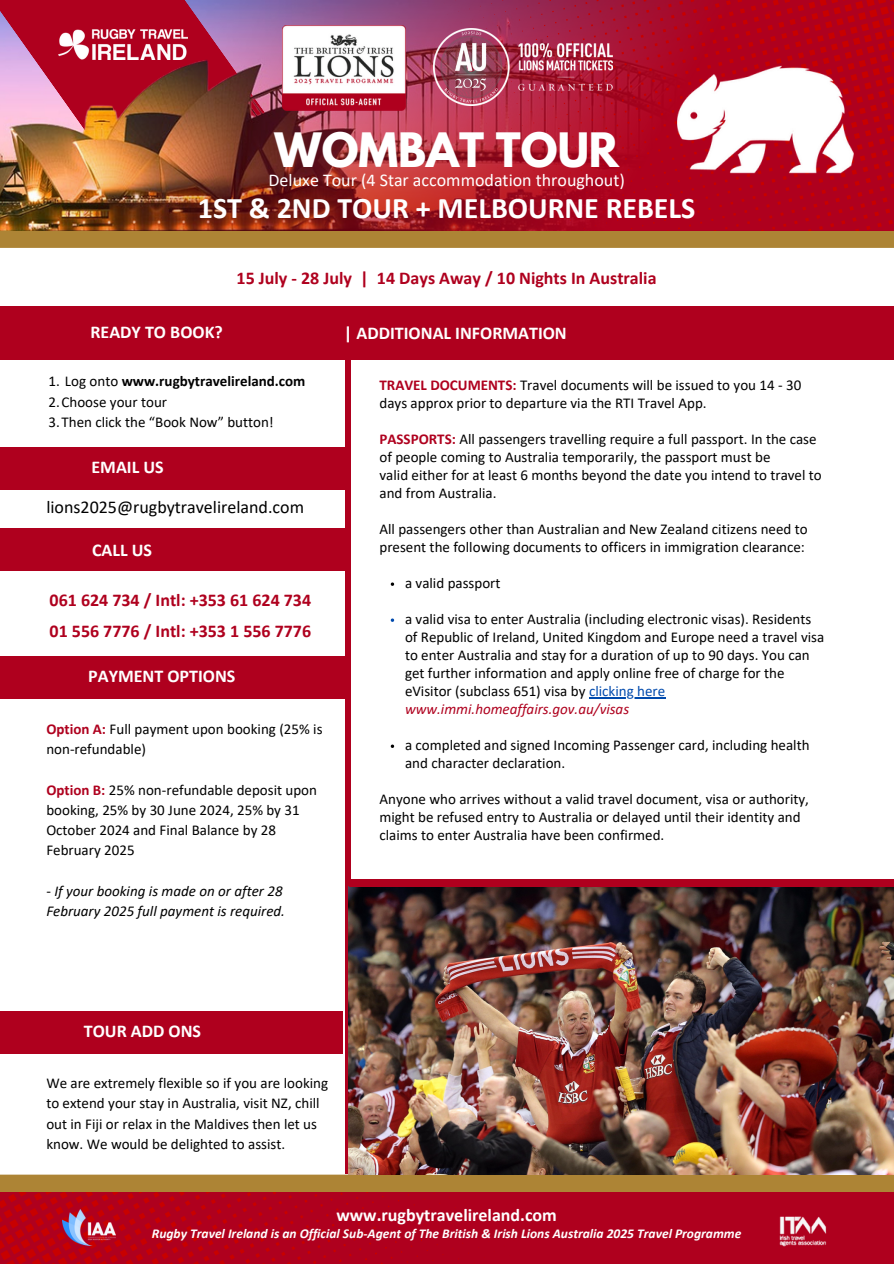
<style>
.page{position:relative;width:894px;height:1264px;background:#fff}
.page>*{position:absolute;margin:0;border:0;box-sizing:border-box;transform-origin:0 0}
.t1{font:700 42px "League Spartan";color:#fff}
.t2{font:700 30px "Calibri";color:#fff}
.t3{font:700 18px "Calibri";color:#af001e}
.t4{font:700 18px "Calibri";color:#fff}
.t5{font:18px "Calibri";color:#fff}
.t6{font:18px "Calibri";color:#000}
.t7{font:15px/18px "Calibri";color:#000}
.t8{font:italic 15px/20.2px "Calibri";color:#000}
.t9{font:700 15px "Calibri";color:#000}
.t10{font:italic 15px "Calibri";color:#af001e}
.t11{font:italic 700 13.5px "Calibri";color:#fff}
.s1{font-weight:400}
.s2{font-weight:700;color:#af001e}
.s3{color:#004aad}
.s4{font-style:normal}
</style>
<div class="page">
<div style="left:0;top:0;width:893px;height:1263px;background:#af001e"></div>
<img style="left:14px;top:0;width:290px;height:231px">
<svg style="left:0;top:1191px;width:538px;height:72px"></svg>
<svg style="left:304px;top:0;width:589px;height:231px"></svg>
<div style="left:0;top:231px;width:893px;height:960px;background:#fff"></div>
<img style="left:58px;top:29px;width:130px;height:30px">
<div style="left:0;top:306px;width:893px;height:54px;background:#af001e"></div>
<div style="left:345px;top:360px;width:5px;height:814px;background:#af001e"></div>
<div style="left:0;top:446px;width:350px;height:43px;background:#af001e"></div>
<div style="left:0;top:528px;width:350px;height:43px;background:#af001e"></div>
<div style="left:0;top:656px;width:345px;height:43px;background:#af001e"></div>
<div style="left:0;top:1010px;width:343px;height:43px;background:#af001e"></div>
<img style="left:63px;top:1209px;width:53px;height:36px">
<img style="left:779px;top:1216px;width:48px;height:31px">
<img style="left:282px;top:25px;width:123px;height:86px">
<img style="left:433px;top:29px;width:179px;height:76px">
<img style="left:349px;top:886px;width:544px;height:288px">
<svg style="left:390px;top:582px;width:4px;height:4px"></svg>
<svg style="left:390px;top:618px;width:4px;height:4px"></svg>
<hr style="left:589px;top:697px;width:76px;height:1px;background:#004aad">
<svg style="left:390px;top:744px;width:4px;height:4px"></svg>
<div style="left:349px;top:879px;width:544px;height:7px;background:#af001e"></div>
<img style="left:674px;top:59px;width:179px;height:124px">
<p class="t1" style="left:274px;top:129px;width:346px">WOMBAT TOUR</p>
<p class="t2" style="left:198px;top:195px;width:499px">1ST &amp; 2ND TOUR + MELBOURNE REBELS</p>
<p class="t5" style="left:268px;top:173px;width:357px">Deluxe Tour (4 Star accommodation throughout)</p>
<p class="t3" style="left:236px;top:270px;width:421px">15 July - 28 July | 14 Days Away / 10 Nights In Australia</p>
<h5 class="t4" style="left:90px;top:324px;width:134px">READY TO BOOK?</h5>
<h1 class="t4" style="left:344px;top:326px;width:224px">| ADDITIONAL INFORMATION</h1>
<h2 class="t9" style="left:49px;top:375px;width:258px"><span class="s1">1. Log onto</span> www.rugbytravelireland.com</h2>
<h4 class="t7" style="left:49px;top:394px;width:120px">2.Choose your tour</h4>
<h3 class="t7" style="left:49px;top:414px;width:226px">3.Then click the “Book Now” button!</h3>
<h3 class="t4" style="left:91px;top:459px;width:74px">EMAIL US</h3>
<p class="t7" style="left:379px;top:377px;width:423px"><span class="s2">TRAVEL DOCUMENTS:</span> Travel documents will be issued to you 14 - 30 days approx prior to departure via the RTI Travel App.</p>
<p class="t7" style="left:379px;top:431px;width:438px"><span class="s2">PASSPORTS:</span> All passengers travelling require a full passport. In the case of people coming to Australia temporarily, the passport must be</p>
<h3 class="t7" style="left:379px;top:467px;width:443px">valid either for at least 6 months beyond the date you intend to travel to and from Australia.</h3>
<h3 class="t7" style="left:379px;top:521px;width:429px">All passengers other than Australian and New Zealand citizens need to present the following documents to officers in immigration clearance:</h3>
<p class="t7" style="left:405px;top:575px;width:97px">a valid passport</p>
<h3 class="t7" style="left:405px;top:611px;width:420px">a valid visa to enter Australia (including electronic visas). Residents of Republic of Ireland, United Kingdom and Europe need a travel visa to enter Australia and stay for a duration of up to 90 days. You can get further information and apply online free of charge for the eVisitor (subclass 651) visa by <span class="s3">clicking here</span></h3>
<p class="t10" style="left:405px;top:703px;width:225px">www.immi.homeaffairs.gov.au/visas</p>
<p class="t7" style="left:405px;top:737px;width:406px">a completed and signed Incoming Passenger card, including health and character declaration.</p>
<p class="t7" style="left:379px;top:791px;width:431px">Anyone who arrives without a valid travel document, visa or authority, might be refused entry to Australia or delayed until their identity and</p>
<p class="t7" style="left:379px;top:827px;width:286px">claims to enter Australia have been confirmed.</p>
<p class="t6" style="left:46px;top:500px;width:259px">lions2025@rugbytravelireland.com</p>
<p class="t4" style="left:92px;top:542px;width:61px">CALL US</p>
<p class="t3" style="left:50px;top:592px;width:263px">061 624 734 / Intl: +353 61 624 734</p>
<p class="t3" style="left:50px;top:623px;width:263px">01 556 7776 / Intl: +353 1 556 7776</p>
<p class="t4" style="left:88px;top:668px;width:149px">PAYMENT OPTIONS</p>
<p class="t7" style="left:46px;top:720px;width:277px;line-height:20.2px"><span class="s2">Option A:</span> Full payment upon booking (25% is non-refundable)</p>
<p class="t7" style="left:46px;top:780px;width:272px;line-height:20.2px"><span class="s2">Option B:</span> 25% non-refundable deposit upon booking, 25% by 30 June 2024, 25% by 31<br>October 2024 and Final Balance by 28<br>February 2025</p>
<p class="t8" style="left:46px;top:882px;width:240px"><span class="s4">-</span> If your booking is made on or after 28<br>February 2025 full payment is required.</p>
<p class="t4" style="left:84px;top:1023px;width:119px">TOUR ADD ONS</p>
<p class="t7" style="left:46px;top:1074px;width:283px;line-height:20.2px">We are extremely flexible so if you are looking to extend your stay in Australia, visit NZ, chill out in Fiji or relax in the Maldives then let us know. We would be delighted to assist.</p>
<p class="t4" style="left:336px;top:1207px;width:222px">www.rugbytravelireland.com</p>
<p class="t11" style="left:152px;top:1228px;width:591px">Rugby Travel Ireland is an Official Sub-Agent of The British &amp; Irish Lions Australia 2025 Travel Programme</p>
</div>
